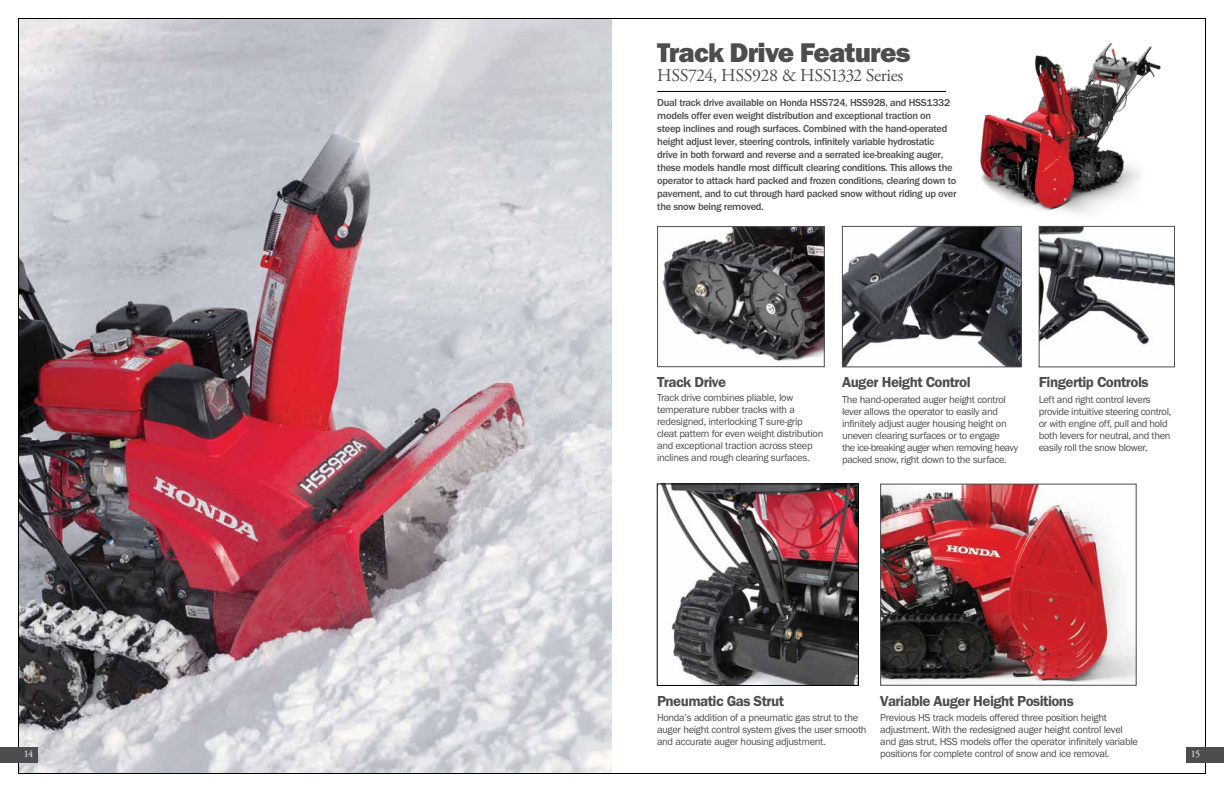
<style>
.page{position:relative;width:1224px;height:792px;background:#fff}
.page>*{position:absolute;margin:0;border:0;box-sizing:border-box;transform-origin:0 0}
.t1{font:28px "Franklin Gothic URW Hea";letter-spacing:-.03em;color:#4d4d4f}
.t2{font:18px "Adobe Garamond Pro";letter-spacing:-.02em;color:#4d4d4f}
.t3{font:15px "Franklin Gothic URW Dem";letter-spacing:-.035em;color:#4d4d4f}
.t4{font:10.5px/12px "Franklin Gothic URW Boo";letter-spacing:-.03em;color:#4d4d4f}
.t5{font:500 10.5px/13px "Franklin Gothic URW";letter-spacing:-.03em;color:#4d4d4f}
.t6{font:10px "Adobe Garamond Pro";color:#fff}
</style>
<div class="page">
<img style="left:18px;top:18px;width:1188px;height:756px">
<div style="left:0;top:747px;width:37px;height:15px;background:#4d4d4f"></div>
<div style="left:1186px;top:747px;width:38px;height:15px;background:#4d4d4f"></div>
<h1 class="t1" style="left:657px;top:34px;width:255px">Track Drive Features</h1>
<h2 class="t2" style="left:657px;top:65px;width:248px">HSS724, HSS928 &amp; HSS1332 Series</h2>
<p class="t5" style="left:657px;top:95px;width:301px">Dual track drive available on Honda HSS724, HSS928, and HSS1332 models offer even weight distribution and exceptional traction on steep inclines and rough surfaces. Combined with the hand-operated height adjust lever, steering controls, infinitely variable hydrostatic drive in both forward and reverse and a serrated ice-breaking auger, these models handle most difficult clearing conditions. This allows the operator to attack hard packed and frozen conditions, clearing down to pavement, and to cut through hard packed snow without riding up over the snow being removed.</p>
<h3 class="t3" style="left:657px;top:373px;width:71px">Track Drive</h3>
<p class="t4" style="left:657px;top:391px;width:168px">Track drive combines pliable, low temperature rubber tracks with a redesigned, interlocking T sure-grip cleat pattern for even weight distribution and exceptional traction across steep inclines and rough clearing surfaces.</p>
<h3 class="t3" style="left:842px;top:373px;width:130px">Auger Height Control</h3>
<p class="t4" style="left:842px;top:393px;width:178px">The hand-operated auger height control lever allows the operator to easily and infinitely adjust auger housing height on uneven clearing surfaces or to engage<br>the ice-breaking auger when removing heavy packed snow, right down to the surface.</p>
<h3 class="t3" style="left:1039px;top:373px;width:111px">Fingertip Controls</h3>
<p class="t4" style="left:1039px;top:393px;width:134px">Left and right control levers provide intuitive steering control, or with engine off, pull and hold both levers for neutral, and then easily roll the snow blower.</p>
<h3 class="t3" style="left:657px;top:691px;width:129px">Pneumatic Gas Strut</h3>
<p class="t4" style="left:657px;top:712px;width:211px">Honda’s addition of a pneumatic gas strut to the auger height control system gives the user smooth and accurate auger housing adjustment.</p>
<h3 class="t3" style="left:880px;top:691px;width:195px">Variable Auger Height Positions</h3>
<p class="t4" style="left:880px;top:712px;width:259px">Previous HS track models offered three position height adjustment. With the redesigned auger height control level and gas strut, HSS models offer the operator infinitely variable</p>
<p class="t6" style="left:24px;top:748px;width:11px">14</p>
<p class="t4" style="left:880px;top:748px;width:231px">positions for complete control of snow and ice removal.</p>
<p class="t6" style="left:1191px;top:748px;width:11px">15</p>
</div>
